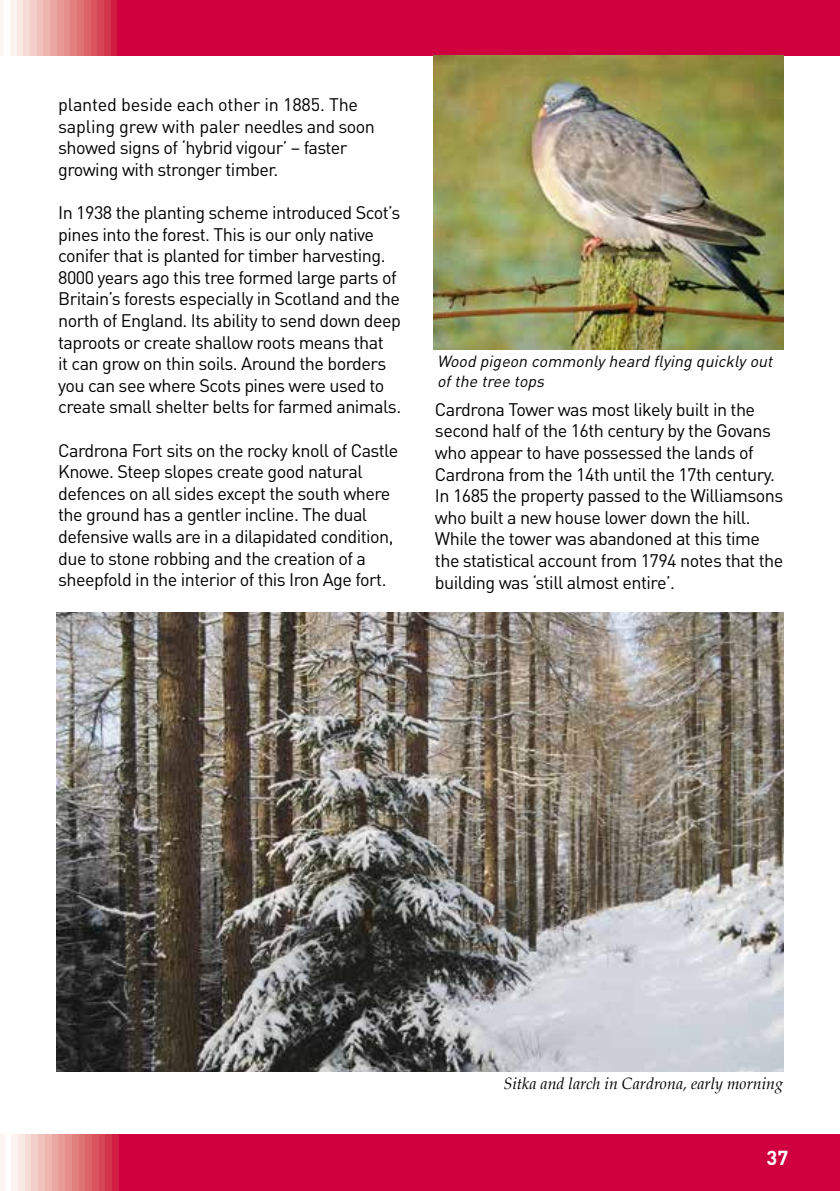
<style>
.page{position:relative;width:840px;height:1191px;background:#fff}
.page>*{position:absolute;margin:0;border:0;box-sizing:border-box;transform-origin:0 0}
.t1{font:700 20px "DIN";color:#fff}
.t2{font:18px/21.6px "DIN";letter-spacing:-.03em;color:#000}
.t3{font:italic 16px/19.2px "DIN";color:#000}
.t4{font:italic 16px "Palatino";color:#000}
</style>
<div class="page">
<svg style="left:0;top:1134px;width:839px;height:57px;background:#d2154a"></svg>
<svg style="left:0;top:0;width:839px;height:56px;background:#d2164a"></svg>
<img style="left:433px;top:56px;width:349px;height:293px">
<img style="left:57px;top:612px;width:725px;height:459px">
<p class="t2" style="left:58px;top:93px;width:318px">planted beside each other in 1885. The sapling grew with paler needles and soon showed signs of ‘hybrid vigour’ – faster growing with stronger timber.</p>
<p class="t2" style="left:58px;top:201px;width:344px">In 1938 the planting scheme introduced Scot’s pines into the forest. This is our only native conifer that is planted for timber harvesting.<br>8000 years ago this tree formed large parts of Britain’s forests especially in Scotland and the north of England. Its ability to send down deep taproots or create shallow roots means that<br>it can grow on thin soils. Around the borders you can see where Scots pines were used to create small shelter belts for farmed animals.</p>
<p class="t2" style="left:58px;top:439px;width:341px">Cardrona Fort sits on the rocky knoll of Castle Knowe. Steep slopes create good natural defences on all sides except the south where the ground has a gentler incline. The dual defensive walls are in a dilapidated condition, due to stone robbing and the creation of a sheepfold in the interior of this Iron Age fort.</p>
<p class="t3" style="left:437px;top:352px;width:340px">Wood pigeon commonly heard flying quickly out ofthe tree tops</p>
<p class="t2" style="left:434px;top:398px;width:349px">Cardrona Tower was most likely built in the second half of the 16th century by the Govans who appear to have possessed the lands of Cardrona from the 14th until the 17th century.<br>In 1685 the property passed to the Williamsons who built a new house lower down the hill.<br>While the tower was abandoned at this time the statistical account from 1794 notes that the building was ‘still almost entire’.</p>
<p class="t4" style="left:503px;top:1070px;width:281px">Sitka and larch in Cardrona, early morning</p>
<p class="t1" style="left:761px;top:1144px;width:27px">3737</p>
</div>
